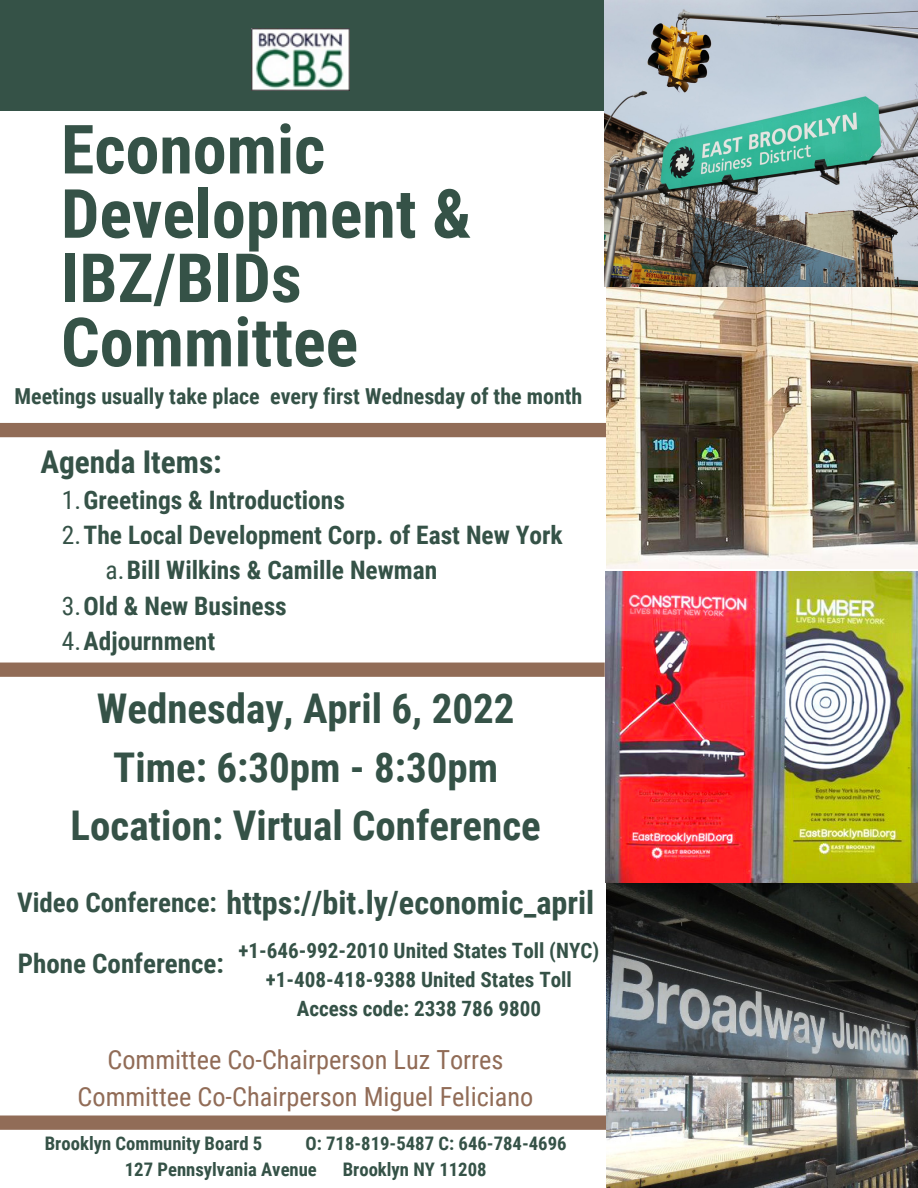
<style>
.page{position:relative;width:918px;height:1188px;background:#fff}
.page>*{position:absolute;margin:0;border:0;box-sizing:border-box;transform-origin:0 0}
.t1{font:700 67.95px/64.3px "Roboto Condensed";color:#355247}
.t2{font:700 40.95px "Roboto Condensed";color:#355247}
.t3{font:700 32.25px "Roboto Condensed";color:#355247}
.t4{font:700 31.35px "Roboto Condensed";color:#355247}
.t5{font:700 27px "Roboto Condensed";color:#355247}
.t6{font:26.4px "Roboto Condensed";color:#916c57}
.t7{font:700 25.5px "Roboto Condensed";color:#355247}
.t8{font:700 22.05px "Roboto Condensed";color:#355247}
.t9{font:700 21.15px "Roboto Condensed";color:#355247}
.t10{font:700 18.75px "Roboto Condensed";color:#355247}
.s1{font-weight:400}
</style>
<div class="page">
<div style="left:0;top:0;width:611px;height:111px;background:#355247"></div>
<img style="left:251px;top:29px;width:98px;height:61px">
<div style="left:0;top:423px;width:607px;height:14px;background:#916c57"></div>
<svg style="left:0;top:663px;width:605px;height:14px"></svg>
<svg style="left:0;top:1116px;width:606px;height:14px"></svg>
<img style="left:605px;top:0;width:313px;height:287px">
<img style="left:606px;top:571px;width:312px;height:617px">
<img style="left:607px;top:287px;width:311px;height:281px">
<p class="t1" style="left:61px;top:118px;width:412px">Economic<br>Development &amp;<br>IBZ/BIDs<br>Committee</p>
<p class="t8" style="left:14px;top:383px;width:569px">Meetings usually take place every first Wednesday of the month</p>
<p class="t4" style="left:40px;top:444px;width:183px">Agenda Items:</p>
<p class="t7" style="left:62px;top:485px;width:285px"><span class="s1">1.</span>Greetings &amp; Introductions</p>
<p class="t7" style="left:62px;top:520px;width:502px"><span class="s1">2.</span>The Local Development Corp. of East New York</p>
<p class="t7" style="left:106px;top:556px;width:333px"><span class="s1">a.</span>Bill Wilkins &amp; Camille Newman</p>
<p class="t7" style="left:62px;top:591px;width:226px"><span class="s1">3.</span>Old &amp; New Business</p>
<p class="t7" style="left:62px;top:626px;width:155px"><span class="s1">4.</span>Adjournment</p>
<p class="t2" style="left:97px;top:686px;width:419px">Wednesday, April 6, 2022</p>
<p class="t2" style="left:113px;top:744px;width:387px">Time: 6:30pm - 8:30pm</p>
<p class="t2" style="left:71px;top:802px;width:472px">Location: Virtual Conference</p>
<p class="t5" style="left:17px;top:887px;width:201px">Video Conference:</p>
<p class="t3" style="left:226px;top:884px;width:370px">https://bit.ly/economic_april</p>
<p class="t5" style="left:18px;top:948px;width:208px">Phone Conference:</p>
<p class="t9" style="left:239px;top:938px;width:362px">+1-646-992-2010 United States Toll (NYC)</p>
<p class="t9" style="left:266px;top:968px;width:307px">+1-408-418-9388 United States Toll</p>
<p class="t9" style="left:297px;top:997px;width:246px">Access code: 2338 786 9800</p>
<p class="t6" style="left:107px;top:1045px;width:398px">Committee Co-Chairperson Luz Torres</p>
<p class="t6" style="left:78px;top:1082px;width:457px">Committee Co-Chairperson Miguel Feliciano</p>
<p class="t10" style="left:45px;top:1133px;width:219px">Brooklyn Community Board 5</p>
<p class="t10" style="left:305px;top:1133px;width:263px">O: 718-819-5487 C: 646-784-4696</p>
<p class="t10" style="left:125px;top:1158px;width:194px">127 Pennsylvania Avenue</p>
<p class="t10" style="left:343px;top:1158px;width:145px">Brooklyn NY 11208</p>
</div>
